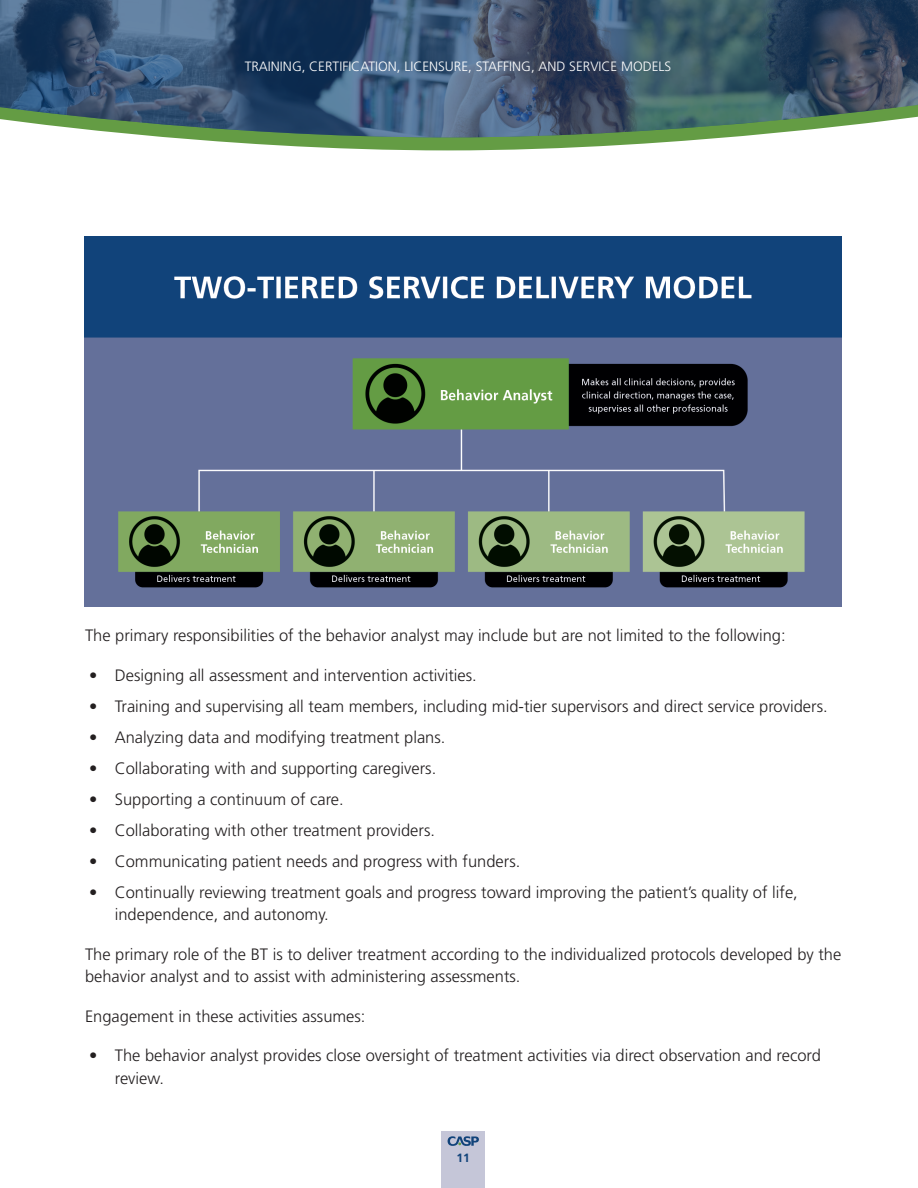
<style>
.page{position:relative;width:918px;height:1188px;background:#fff}
.page>*{position:absolute;margin:0;border:0;box-sizing:border-box;transform-origin:0 0}
.Paragraph_first_space_after{font:300 16.5px/22.5px "Frutiger LT Std";color:#231f20}
.header_right{font:300 13.5px "Frutiger LT Std";color:#fff}
.folio{font:700 12px "Frutiger LT Std";color:#11437a}
</style>
<div class="page">
<svg style="left:164px;top:137px;width:566px;height:13px;fill:#649c44"></svg>
<img style="left:0;top:0;width:918px;height:137px">
<div style="left:442px;top:1131px;width:43px;height:57px;background:#c5c6d8"></div>
<svg style="left:448px;top:1136px;width:31px;height:10px"></svg>
<img style="left:85px;top:236px;width:757px;height:371px">
<p class="header_right" style="left:245px;top:58px;width:428px">TRAINING, CERTIFICATION, LICENSURE, STAFFING, AND SERVICE MODELS</p>
<p class="Paragraph_first_space_after" style="left:85px;top:624px;width:702px">The primary responsibilities of the behavior analyst may include but are not limited to the following:</p>
<p class="Paragraph_first_space_after" style="left:89px;top:664px;width:389px">• Designing all assessment and intervention activities.</p>
<p class="Paragraph_first_space_after" style="left:89px;top:695px;width:740px">• Training and supervising all team members, including mid-tier supervisors and direct service providers.</p>
<p class="Paragraph_first_space_after" style="left:89px;top:726px;width:358px">• Analyzing data and modifying treatment plans.</p>
<p class="Paragraph_first_space_after" style="left:89px;top:757px;width:349px">• Collaborating with and supporting caregivers.</p>
<p class="Paragraph_first_space_after" style="left:89px;top:788px;width:256px">• Supporting a continuum of care.</p>
<p class="Paragraph_first_space_after" style="left:89px;top:819px;width:347px">• Collaborating with other treatment providers.</p>
<p class="Paragraph_first_space_after" style="left:89px;top:850px;width:433px">• Communicating patient needs and progress with funders.</p>
<p class="Paragraph_first_space_after" style="left:115px;top:881px;width:685px;text-indent:-26px">• Continually reviewing treatment goals and progress toward improving the patient’s quality of life, independence, and autonomy.</p>
<p class="Paragraph_first_space_after" style="left:85px;top:943px;width:758px">The primary role of the BT is to deliver treatment according to the individualized protocols developed by the behavior analyst and to assist with administering assessments.</p>
<p class="Paragraph_first_space_after" style="left:85px;top:1005px;width:282px">Engagement in these activities assumes:</p>
<p class="Paragraph_first_space_after" style="left:115px;top:1044px;width:708px;text-indent:-26px">• The behavior analyst provides close oversight of treatment activities via direct observation and record review.</p>
<p class="folio" style="left:457px;top:1151px;width:15px">11</p>
</div>
